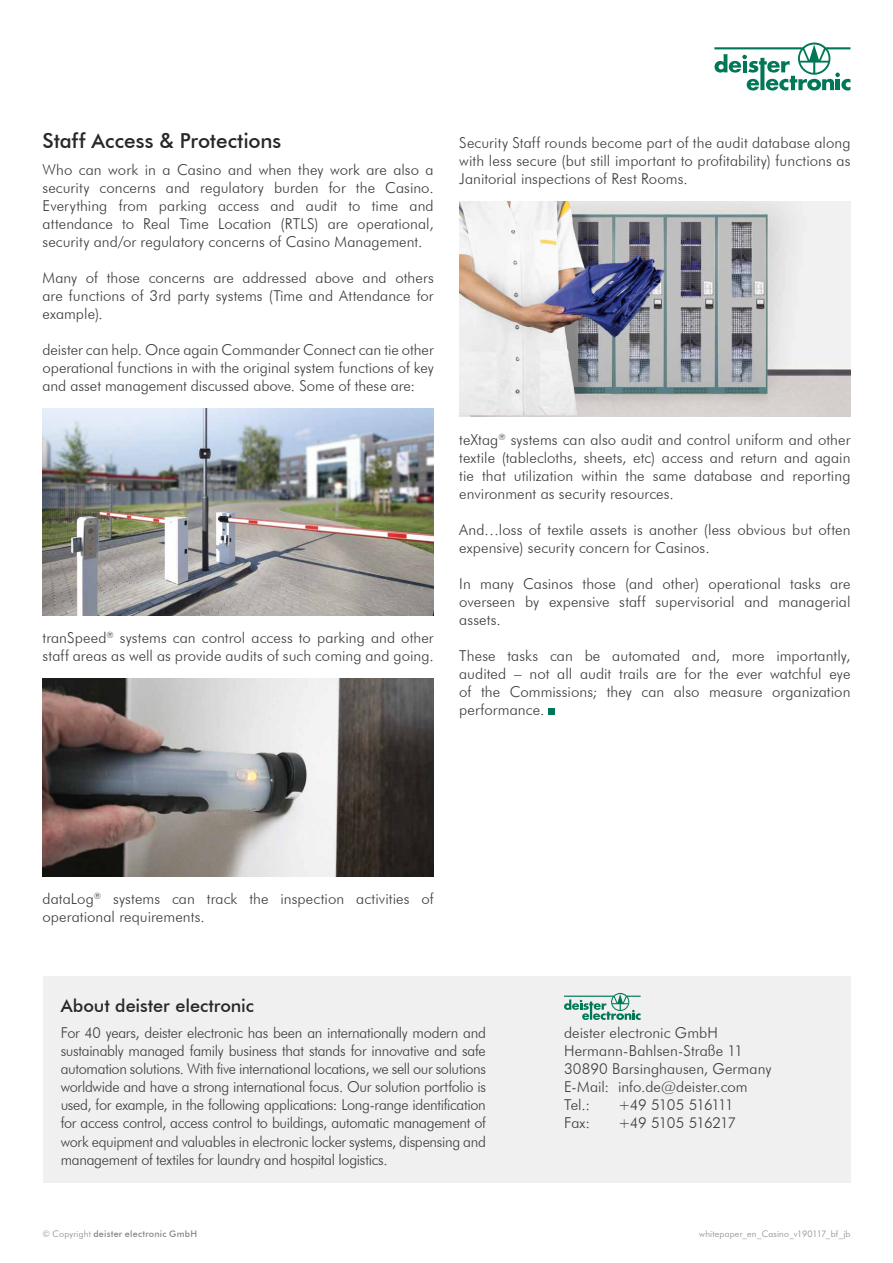
<style>
.page{position:relative;width:893px;height:1263px;background:#fff}
.page>*{position:absolute;margin:0;border:0;box-sizing:border-box;transform-origin:0 0}
.t1{font:500 20.7px "Futura BT";color:#282827}
.t2{font:500 18px "Futura BT";letter-spacing:-.005em;color:#282827}
.t3{font:300 15px/18px "Futura BT";letter-spacing:.005em;color:#3c3c3b;text-align:justify}
.t4{font:300 15px "Futura BT";letter-spacing:-.055em;color:#3c3c3b}
.t5{font:300 9px "Futura BT";letter-spacing:.02em;color:#878787}
.t6{font:500 9px "Futura BT";letter-spacing:.025em;color:#878787}
.s1{font-weight:300}
</style>
<div class="page">
<div style="left:549px;top:708px;width:6px;height:7px;background:#007858"></div>
<div style="left:43px;top:976px;width:807px;height:207px;background:#f0f0f0"></div>
<svg style="left:564px;top:993px;width:77px;height:27px"></svg>
<img style="left:43px;top:409px;width:391px;height:207px">
<img style="left:43px;top:679px;width:391px;height:198px">
<img style="left:459px;top:202px;width:391px;height:214px">
<svg style="left:714px;top:43px;width:136px;height:48px"></svg>
<h1 class="t1" style="left:43px;top:128px;width:240px">Staff Access &amp; Protections</h1>
<p class="t3" style="left:43px;top:160px;width:393px">Who can work in a Casino and when they work are also a security concerns and regulatory burden for the Casino.<br>Everything from parking access and audit to time and attendance to Real Time Location (RTLS) are operational, security and/or regulatory concerns of Casino Management.</p>
<p class="t3" style="left:43px;top:268px;width:393px">Many of those concerns are addressed above and others are functions of 3rd party systems (Time and Attendance for example).</p>
<p class="t3" style="left:43px;top:340px;width:393px">deister can help. Once again Commander Connect can tie other operational functions in with the original system functions of key and asset management discussed above. Some of these are:</p>
<p class="t3" style="left:43px;top:628px;width:393px">tranSpeed<sup>®</sup> systems can control access to parking and other staff areas as well as provide audits of such coming and going.</p>
<p class="t3" style="left:459px;top:133px;width:393px">Security Staff rounds become part of the audit database along with less secure (but still important to profitability) functions as Janitorial inspections of Rest Rooms.</p>
<p class="t3" style="left:459px;top:430px;width:393px">teXtag<sup>®</sup> systems can also audit and control uniform and other textile (tablecloths, sheets, etc) access and return and again tie that utilization within the same database and reporting environment as security resources.</p>
<p class="t3" style="left:459px;top:520px;width:393px">And…loss of textile assets is another (less obvious but often expensive) security concern for Casinos.</p>
<p class="t3" style="left:459px;top:574px;width:393px">In many Casinos those (and other) operational tasks are overseen by expensive staff supervisorial and managerial assets.</p>
<p class="t3" style="left:459px;top:646px;width:393px">These tasks can be automated and, more importantly, audited – not all audit trails are for the ever watchful eye of the Commissions; they can also measure organization performance.</p>
<p class="t3" style="left:43px;top:889px;width:393px">dataLog<sup>®</sup> systems can track the inspection activities of operational requirements.</p>
<p class="t2" style="left:61px;top:994px;width:195px">About deister electronic</p>
<p class="t3" style="left:61px;top:1024px;width:427px">For 40 years, deister electronic has been an internationally modern and sustainably managed family business that stands for innovative and safe automation solutions. With five international locations, we sell our solutions worldwide and have a strong international focus. Our solution portfolio is used, for example, in the following applications: Long-range identification for access control, access control to buildings, automatic management of work equipment and valuables in electronic locker systems, dispensing and management of textiles for laundry and hospital logistics.</p>
<p class="t3" style="left:564px;top:1024px;width:209px;text-align:left">deister electronic GmbH<br>Hermann-Bahlsen-Straße 11<br>30890 Barsinghausen, Germany<br>E-Mail: info.de@deister.com<br>Tel.:</p>
<p class="t4" style="left:618px;top:1096px;width:117px">+49 5105 516111</p>
<p class="t3" style="left:564px;top:1114px;width:28px">Fax:</p>
<p class="t4" style="left:618px;top:1114px;width:119px">+49 5105 516217</p>
<p class="t6" style="left:43px;top:1228px;width:156px"><span class="s1">© Copyright</span> deister electronic GmbH</p>
<p class="t5" style="left:699px;top:1228px;width:153px">whitepaper_en_Casino_v190117_bf_jb</p>
</div>
